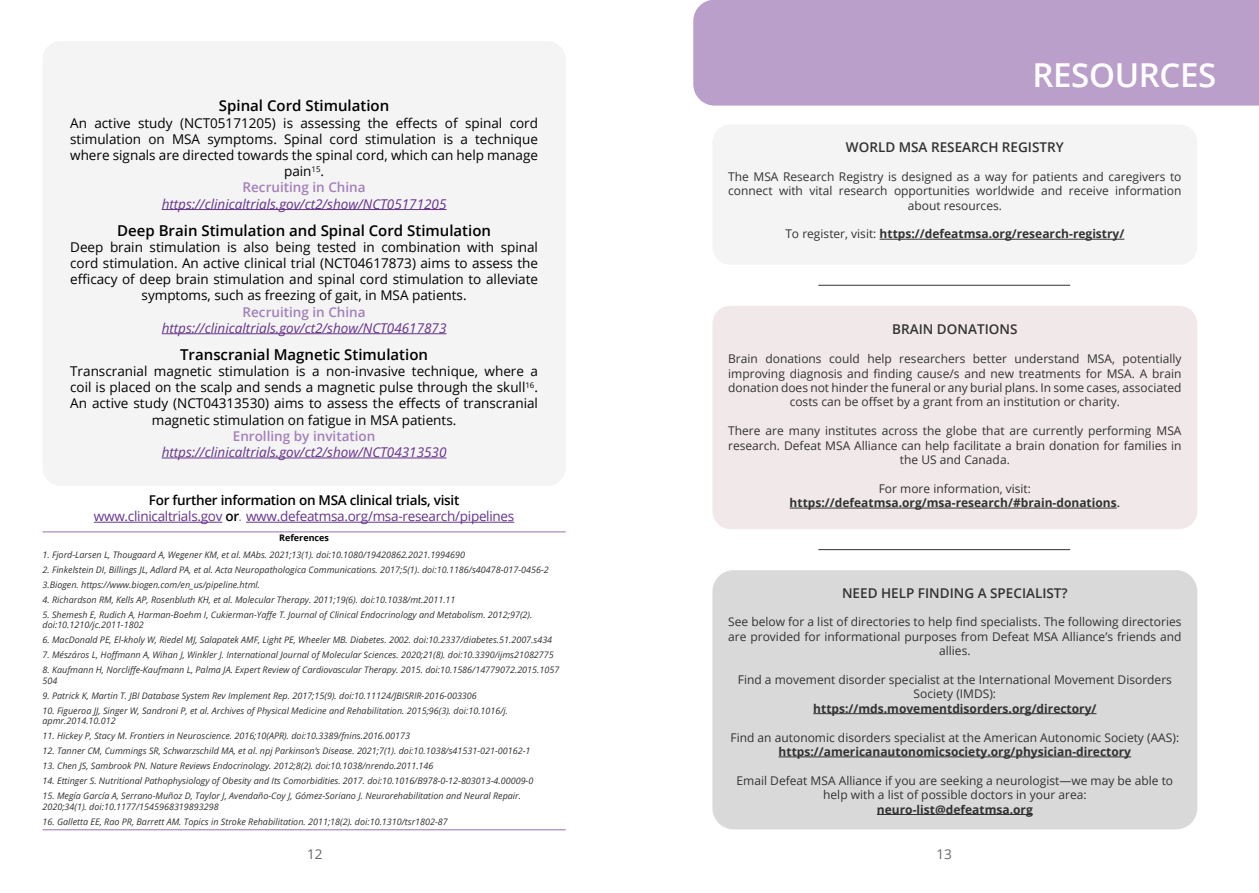
<style>
.page{position:relative;width:1259px;height:893px;background:#fff}
.page>*{position:absolute;margin:0;border:0;box-sizing:border-box;transform-origin:0 0}
.t1{font:600 33px "Open Sans";letter-spacing:-.01em;color:#fff}
.t2{font:600 15px "Open Sans";color:#000}
.t3{font:13.5px/16.2px "Open Sans";color:#000;text-align:center}
.t4{font:italic 13.5px "Open Sans";color:#65348b}
.t5{font:13.5px/16.2px "Open Sans";letter-spacing:-.02em;color:#65348b;text-align:center}
.t6{font:600 13.5px "Open Sans";color:#333232}
.t7{font:600 13.5px "Open Sans";color:#a380b9}
.t8{font:13.5px "Open Sans";color:#666766}
.t9{font:12px/14.4px "Open Sans";color:#333232;text-align:center}
.t10{font:700 12px/14.4px "Open Sans";color:#333232;text-align:center}
.t11{font:italic 9px/10.5px "Open Sans";color:#333232}
.t12{font:700 9px "Open Sans";color:#000}
.s1{font-weight:600;color:#a380b9}
.s2{font-weight:600;color:#000}
.s3{font-style:italic;color:#a380b9}
.s4{font-weight:400}
.s5{font-weight:600}
</style>
<div class="page">
<div style="left:43px;top:41px;width:523px;height:445px;background:#f5f4f4;border-radius:18px"></div>
<hr style="left:162px;top:209px;width:284px;height:1px;background:#65348b">
<hr style="left:162px;top:333px;width:284px;height:1px;background:#65348b">
<hr style="left:162px;top:458px;width:284px;height:1px;background:#65348b">
<hr style="left:94px;top:522px;width:128px;height:1px;background:#65348b">
<hr style="left:246px;top:522px;width:268px;height:1px;background:#65348b">
<hr style="left:43px;top:531px;width:523px;height:1px;background:#a380b9">
<hr style="left:43px;top:829px;width:523px;height:1px;background:#a380b9">
<div style="left:712px;top:124px;width:485px;height:141px;background:#f5f4f4;border-radius:18px"></div>
<hr style="left:879px;top:239px;width:245px;height:1px;background:#333232">
<div style="left:712px;top:306px;width:485px;height:223px;background:#f1e9e9;border-radius:18px"></div>
<hr style="left:789px;top:508px;width:327px;height:1px;background:#333232">
<hr style="left:818px;top:549px;width:252px;height:1px;background:#333232">
<hr style="left:818px;top:285px;width:252px;height:1px;background:#333232">
<div style="left:712px;top:570px;width:485px;height:259px;background:#d9d9d9;border-radius:21px"></div>
<hr style="left:813px;top:713px;width:283px;height:1px;background:#333232">
<hr style="left:778px;top:757px;width:353px;height:1px;background:#333232">
<hr style="left:877px;top:814px;width:155px;height:1px;background:#333232">
<div style="left:693px;top:0;width:566px;height:106px;background:#ba9fca"></div>
<h2 class="t2" style="left:219px;top:96px;width:172px">Spinal Cord Stimulation</h2>
<p class="t3" style="left:70px;top:114px;width:469px">An active study (NCT05171205) is assessing the effects of spinal cord stimulation on MSA symptoms. Spinal cord stimulation is a technique where signals are directed towards the spinal cord, which can help manage pain<sup>15</sup>.<br><span class="s1">Recruiting in China</span></p>
<h3 class="t4" style="left:162px;top:194px;width:286px">https://clinicaltrials.gov/ct2/show/NCT05171205</h3>
<h2 class="t2" style="left:117px;top:220px;width:375px">Deep Brain Stimulation and Spinal Cord Stimulation</h2>
<p class="t3" style="left:70px;top:238px;width:469px">Deep brain stimulation is also being tested in combination with spinal cord stimulation. An active clinical trial (NCT04617873) aims to assess the efficacy of deep brain stimulation and spinal cord stimulation to alleviate symptoms, such as freezing of gait, in MSA patients.</p>
<h3 class="t7" style="left:242px;top:302px;width:125px">Recruiting in China</h3>
<h3 class="t4" style="left:162px;top:319px;width:286px">https://clinicaltrials.gov/ct2/show/NCT04617873</h3>
<h2 class="t2" style="left:180px;top:344px;width:249px">Transcranial Magnetic Stimulation</h2>
<p class="t3" style="left:70px;top:363px;width:469px">Transcranial magnetic stimulation is a non-invasive technique, where a coil is placed on the scalp and sends a magnetic pulse through the skull<sup>16</sup>.<br>An active study (NCT04313530) aims to assess the effects of transcranial magnetic stimulation on fatigue in MSA patients.</p>
<h3 class="t7" style="left:233px;top:427px;width:144px">Enrolling by invitation</h3>
<h3 class="t4" style="left:162px;top:443px;width:286px">https://clinicaltrials.gov/ct2/show/NCT04313530</h3>
<h3 class="t5" style="left:94px;top:492px;width:422px"><span class="s2">For further information on MSA clinical trials, visit </span>www.clinicaltrials.gov <span class="s2">or</span><span class="s3">.</span> www.defeatmsa.org/msa-research/pipelines</h3>
<p class="t12" style="left:279px;top:532px;width:51px">References</p>
<p class="t11" style="left:43px;top:549px;width:424px">1. Fjord-Larsen L, Thougaard A, Wegener KM, et al. MAbs. 2021;13(1). doi:10.1080/19420862.2021.1994690</p>
<p class="t11" style="left:43px;top:562px;width:508px;line-height:15px">2. Finkelstein DI, Billings JL, Adlard PA, et al. Acta Neuropathologica Communications. 2017;5(1). doi:10.1186/s40478-017-0456-2<br>3.Biogen. https://www.biogen.com/en_us/pipeline.html.</p>
<p class="t11" style="left:43px;top:594px;width:414px">4. Richardson RM, Kells AP, Rosenbluth KH, et al. Molecular Therapy. 2011;19(6). doi:10.1038/mt.2011.11</p>
<p class="t11" style="left:43px;top:609px;width:491px">5. Shemesh E, Rudich A, Harman-Boehm I, Cukierman-Yaffe T. Journal of Clinical Endocrinology and Metabolism. 2012;97(2). doi:10.1210/jc.2011-1802</p>
<p class="t11" style="left:43px;top:635px;width:511px">6. MacDonald PE, El-kholy W, Riedel MJ, Salapatek AMF, Light PE, Wheeler MB. Diabetes. 2002. doi:10.2337/diabetes.51.2007.s434</p>
<p class="t11" style="left:43px;top:650px;width:513px">7. Mészáros L, Hoffmann A, Wihan J, Winkler J. International Journal of Molecular Sciences. 2020;21(8). doi:10.3390/ijms21082775</p>
<p class="t11" style="left:43px;top:665px;width:518px">8. Kaufmann H, Norcliffe-Kaufmann L, Palma JA. Expert Review of Cardiovascular Therapy. 2015. doi:10.1586/14779072.2015.1057<br>504</p>
<p class="t11" style="left:43px;top:690px;width:436px">9. Patrick K, Martin T. JBI Database System Rev Implement Rep. 2017;15(9). doi:10.11124/JBISRIR-2016-003306</p>
<p class="t11" style="left:43px;top:705px;width:467px">10. Figueroa JJ, Singer W, Sandroni P, et al. Archives of Physical Medicine and Rehabilitation. 2015;96(3). doi:10.1016/j. apmr.2014.10.012</p>
<p class="t11" style="left:43px;top:731px;width:369px">11. Hickey P, Stacy M. Frontiers in Neuroscience. 2016;10(APR). doi:10.3389/fnins.2016.00173</p>
<p class="t11" style="left:43px;top:746px;width:489px">12. Tanner CM, Cummings SR, Schwarzschild MA, et al. npj Parkinson’s Disease. 2021;7(1). doi:10.1038/s41531-021-00162-1</p>
<p class="t11" style="left:43px;top:761px;width:392px">13. Chen JS, Sambrook PN. Nature Reviews Endocrinology. 2012;8(2). doi:10.1038/nrendo.2011.146</p>
<p class="t11" style="left:43px;top:776px;width:492px">14. Ettinger S. Nutritional Pathophysiology of Obesity and Its Comorbidities. 2017. doi:10.1016/B978-0-12-803013-4.00009-0</p>
<p class="t11" style="left:43px;top:791px;width:480px">15. Megía García A, Serrano-Muñoz D, Taylor J, Avendaño-Coy J, Gómez-Soriano J. Neurorehabilitation and Neural Repair.<br>2020;34(1). doi:10.1177/1545968319893298</p>
<p class="t11" style="left:43px;top:816px;width:407px">16. Galletta EE, Rao PR, Barrett AM. Topics in Stroke Rehabilitation. 2011;18(2). doi:10.1310/tsr1802-87</p>
<h3 class="t8" style="left:307px;top:844px;width:17px">12</h3>
<h1 class="t1" style="left:1032px;top:53px;width:186px">RESOURCES</h1>
<h3 class="t6" style="left:846px;top:138px;width:219px">WORLD MSA RESEARCH REGISTRY</h3>
<h3 class="t9" style="left:728px;top:169px;width:455px">The MSA Research Registry is designed as a way for patients and caregivers to connect with vital research opportunities worldwide and receive information about resources.</h3>
<h3 class="t10" style="left:785px;top:226px;width:340px"><span class="s4">To register, visit:</span> https://defeatmsa.org/research-registry/</h3>
<h3 class="t6" style="left:892px;top:320px;width:127px">BRAIN DONATIONS</h3>
<p class="t9" style="left:728px;top:351px;width:455px">Brain donations could help researchers better understand MSA, potentially improving diagnosis and finding cause/s and new treatments for MSA. A brain donation does not hinder the funeral or any burial plans. In some cases, associated costs can be offset by a grant from an institution or charity.</p>
<h3 class="t9" style="left:728px;top:423px;width:455px">There are many institutes across the globe that are currently performing MSA research. Defeat MSA Alliance can help facilitate a brain donation for families in the US and Canada.</h3>
<h3 class="t10" style="left:789px;top:481px;width:332px"><span class="s4">For more information, visit: </span>https://defeatmsa.org/msa-research/#brain-donations<span class="s5">.</span></h3>
<h3 class="t6" style="left:842px;top:583px;width:227px">NEED HELP FINDING A SPECIALIST?</h3>
<h3 class="t9" style="left:728px;top:614px;width:455px">See below for a list of directories to help find specialists. The following directories are provided for informational purposes from Defeat MSA Alliance’s friends and allies.</h3>
<h3 class="t9" style="left:738px;top:672px;width:436px">Find a movement disorder specialist at the International Movement Disorders<br>Society (IMDS):</h3>
<h3 class="t10" style="left:813px;top:701px;width:285px">https://mds.movementdisorders.org/directory/</h3>
<h3 class="t9" style="left:730px;top:730px;width:450px">Find an autonomic disorders specialist at the American Autonomic Society (AAS):</h3>
<h3 class="t10" style="left:778px;top:744px;width:354px">https://americanautonomicsociety.org/physician-directory</h3>
<h3 class="t9" style="left:736px;top:773px;width:438px">Email Defeat MSA Alliance if you are seeking a neurologist—we may be able to help with a list of possible doctors in your area:</h3>
<h3 class="t10" style="left:877px;top:802px;width:157px">neuro-list@defeatmsa.org</h3>
<h3 class="t8" style="left:936px;top:844px;width:17px">13</h3>
</div>
